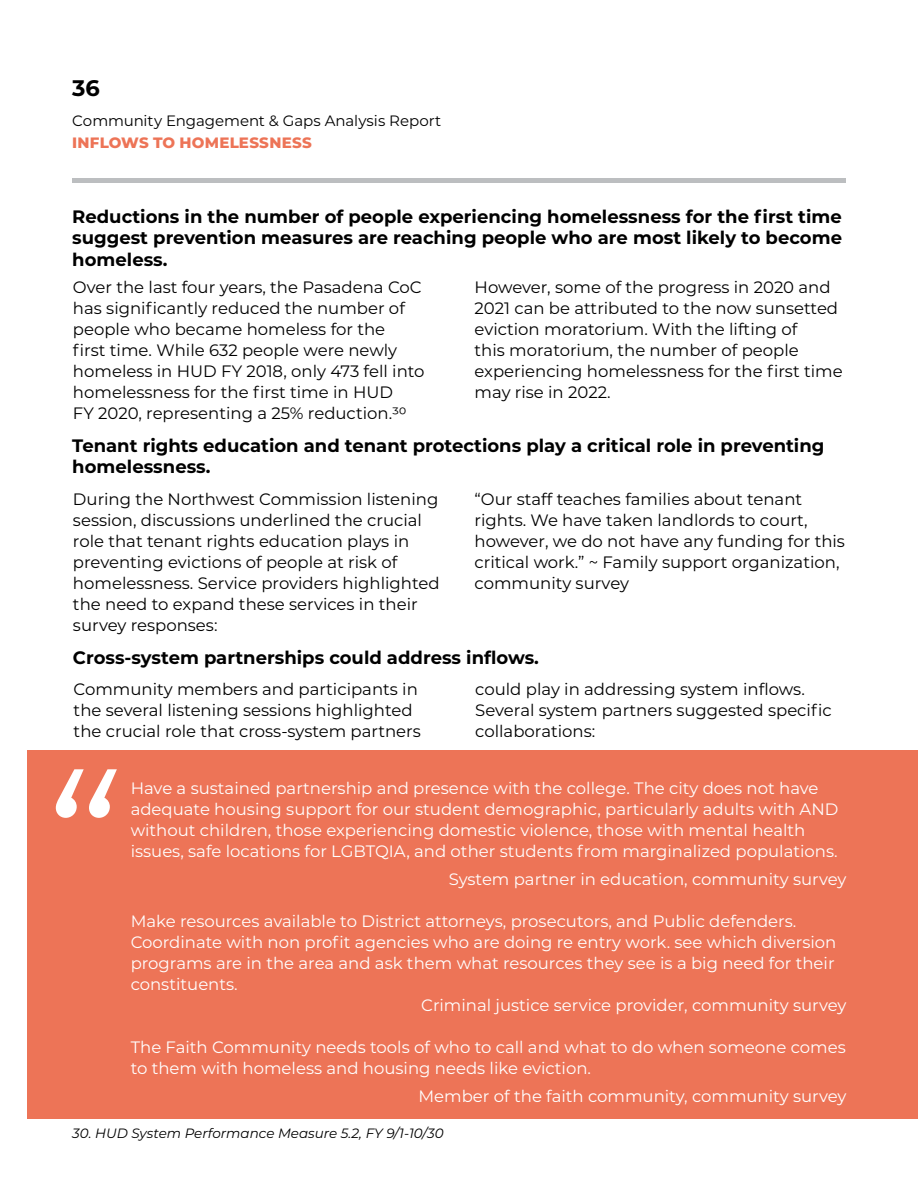
<style>
.page{position:relative;width:918px;height:1188px;background:#fff}
.page>*{position:absolute;margin:0;border:0;box-sizing:border-box;transform-origin:0 0}
.t1{font:italic 195px "Montserrat";color:#fff}
.t2{font:700 22.5px "Montserrat";color:#000}
.t3{font:700 18px/21.6px "Montserrat";color:#000;text-align:justify}
.t4{font:16.5px/21px "Montserrat";color:#000}
.t5{font:16.5px/21px "Montserrat";color:#fff}
.t6{font:15px "Montserrat";letter-spacing:-.005em;color:#000}
.t7{font:800 15px "Montserrat";letter-spacing:.015em;color:#ed7457}
.t8{font:italic 13.5px "Montserrat";color:#000}
</style>
<div class="page">
<hr style="left:72px;top:179px;width:774px;height:4px;background:#bcbec0">
<div style="left:27px;top:751px;width:891px;height:368px;background:#ed7457"></div>
<h2 class="t2" style="left:72px;top:72px;width:29px">36</h2>
<p class="t6" style="left:72px;top:111px;width:370px">Community Engagement &amp; Gaps Analysis Report</p>
<p class="t7" style="left:72px;top:132px;width:241px">INFLOWS TO HOMELESSNESS</p>
<p class="t3" style="left:72px;top:205px;width:771px">Reductions in the number of people experiencing homelessness for the first time suggest prevention measures are reaching people who are most likely to become homeless.</p>
<p class="t4" style="left:73px;top:276px;width:353px">Over the last four years, the Pasadena CoC has significantly reduced the number of people who became homeless for the<br>first time. While 632 people were newly homeless in HUD FY 2018, only 473 fell into homelessness for the first time in HUD<br>FY 2020, representing a 25% reduction.30</p>
<p class="t4" style="left:475px;top:276px;width:370px">However, some of the progress in 2020 and 2021 can be attributed to the now sunsetted eviction moratorium. With the lifting of<br>this moratorium, the number of people experiencing homelessness for the first time may rise in 2022.</p>
<p class="t3" style="left:72px;top:434px;width:754px">Tenant rights education and tenant protections play a critical role in preventing homelessness.</p>
<p class="t4" style="left:73px;top:488px;width:368px">During the Northwest Commission listening session, discussions underlined the crucial role that tenant rights education plays in preventing evictions of people at risk of homelessness. Service providers highlighted the need to expand these services in their survey responses:</p>
<p class="t4" style="left:475px;top:488px;width:372px">“Our staff teaches families about tenant rights. We have taken landlords to court, however, we do not have any funding for this critical work.” ~ Family support organization, community survey</p>
<p class="t3" style="left:73px;top:646px;width:468px">Cross-system partnerships could address inflows.</p>
<p class="t4" style="left:74px;top:678px;width:349px">Community members and participants in the several listening sessions highlighted the crucial role that cross-system partners</p>
<p class="t4" style="left:475px;top:678px;width:358px">could play in addressing system inflows.<br>Several system partners suggested specific collaborations:</p>
<h1 class="t1" style="left:35px;top:711px;width:76px">“</h1>
<p class="t5" style="left:131px;top:778px;width:709px">Have a sustained partnership and presence with the college. The city does not have adequate housing support for our student demographic, particularly adults with AND without children, those experiencing domestic violence, those with mental health issues, safe locations for LGBTQIA, and other students from marginalized populations.</p>
<p class="t5" style="left:449px;top:868px;width:399px">System partner in education, community survey</p>
<p class="t5" style="left:131px;top:910px;width:667px">Make resources available to District attorneys, prosecutors, and Public defenders.</p>
<p class="t5" style="left:131px;top:931px;width:707px">Coordinate with non profit agencies who are doing re entry work. see which diversion</p>
<p class="t5" style="left:131px;top:952px;width:705px">programs are in the area and ask them what resources they see is a big need for their</p>
<p class="t5" style="left:131px;top:973px;width:109px">constituents.</p>
<p class="t5" style="left:421px;top:994px;width:427px">Criminal justice service provider, community survey</p>
<p class="t5" style="left:131px;top:1036px;width:717px">The Faith Community needs tools of who to call and what to do when someone comes to them with homeless and housing needs like eviction.</p>
<p class="t5" style="left:419px;top:1085px;width:430px">Member of the faith community, community survey</p>
<p class="t8" style="left:72px;top:1124px;width:373px">30. HUD System Performance Measure 5.2, FY 9/1-10/30</p>
</div>
